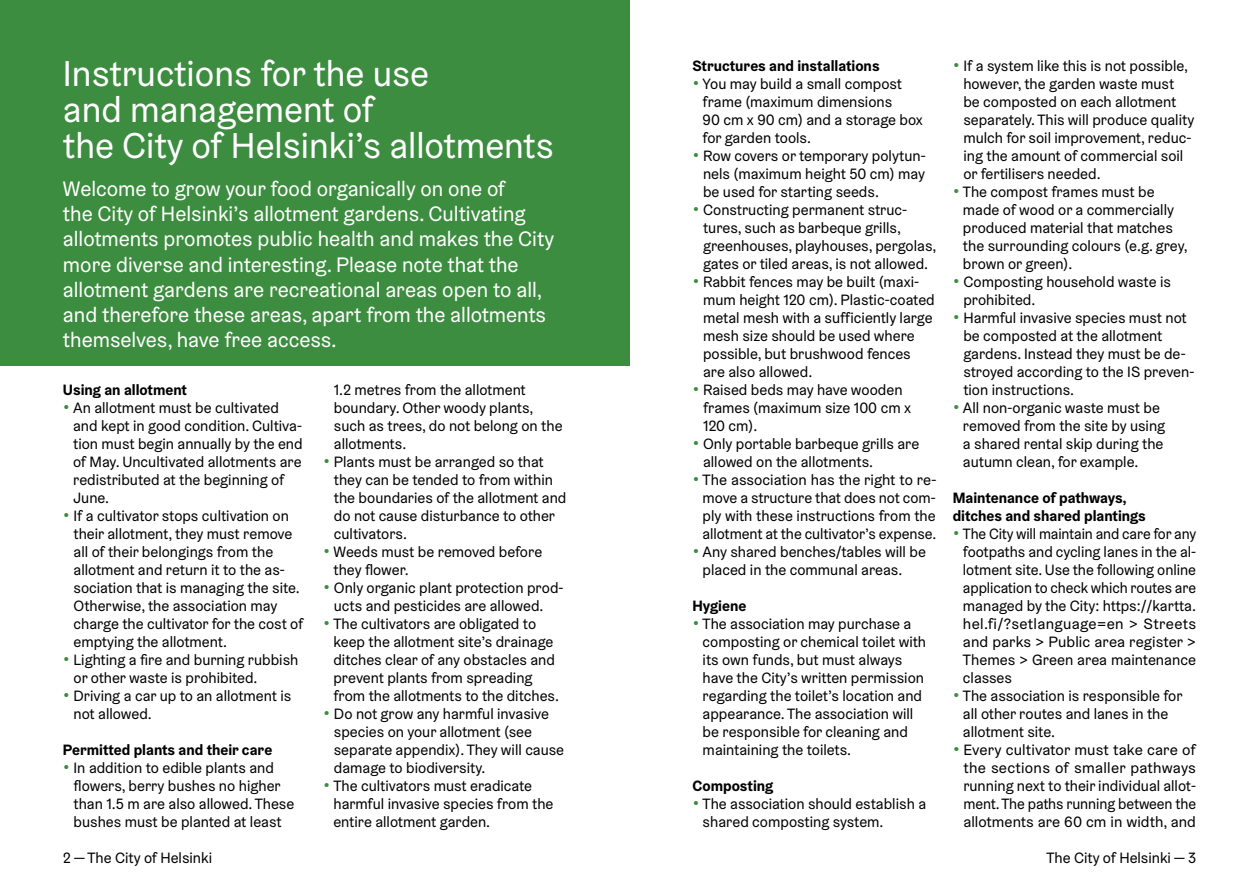
<style>
.page{position:relative;width:1259px;height:893px;background:#fff}
.page>*{position:absolute;margin:0;border:0;box-sizing:border-box;transform-origin:0 0}
.t1{font:36px/36px "Helsinki Grotesk";color:#fff}
.t2{font:21px/25.2px "Helsinki Grotesk";color:#fff}
.t3{font:15px/18px "Helsinki Grotesk";color:#000}
.t4{font:700 15px/18px "Helsinki Grotesk";color:#000}
.s1{font-size:22.5px;color:#3c8d3f}
</style>
<div class="page">
<div style="left:0;top:0;width:629px;height:366px;background:#3c8d3f"></div>
<h1 class="t1" style="left:63px;top:55px;width:492px">Instructions for the use<br>and management of<br>the City of Helsinki’s allotments</h1>
<p class="t2" style="left:63px;top:176px;width:493px">Welcome to grow your food organically on one of<br>the City of Helsinki’s allotment gardens. Cultivating allotments promotes public health and makes the City more diverse and interesting. Please note that the allotment gardens are recreational areas open to all, and therefore these areas, apart from the allotments themselves, have free access.</p>
<p class="t4" style="left:63px;top:380px;width:126px">Using an allotment</p>
<p class="t3" style="left:73px;top:398px;width:231px;text-indent:-10px"><span class="s1">•</span> An allotment must be cultivated and kept in good condition. Cultiva&shy;tion must begin annually by the end of May. Uncultivated allotments are redistributed at the beginning of<br>June.</p>
<p class="t3" style="left:74px;top:506px;width:231px;text-indent:-11px"><span class="s1">•</span> If a cultivator stops cultivation on their allotment, they must remove all of their belongings from the allotment and return it to the as&shy;sociation that is managing the site.<br>Otherwise, the association may charge the cultivator for the cost of emptying the allotment.</p>
<p class="t3" style="left:74px;top:650px;width:226px;text-indent:-11px"><span class="s1">•</span> Lighting a fire and burning rubbish or other waste is prohibited.</p>
<p class="t3" style="left:74px;top:686px;width:219px;text-indent:-11px"><span class="s1">•</span> Driving a car up to an allotment is not allowed.</p>
<p class="t4" style="left:63px;top:740px;width:211px">Permitted plants and their care</p>
<p class="t3" style="left:74px;top:758px;width:222px;text-indent:-11px"><span class="s1">•</span> In addition to edible plants and flowers, berry bushes no higher than 1.5 m are also allowed. These bushes must be planted at least</p>
<p class="t3" style="left:334px;top:380px;width:230px">1.2 metres from the allotment boundary. Other woody plants, such as trees, do not belong on the allotments.</p>
<p class="t3" style="left:334px;top:452px;width:234px;text-indent:-11px"><span class="s1">•</span> Plants must be arranged so that they can be tended to from within the boundaries of the allotment and do not cause disturbance to other cultivators.</p>
<p class="t3" style="left:333px;top:542px;width:210px;text-indent:-10px"><span class="s1">•</span> Weeds must be removed before they flower.</p>
<p class="t3" style="left:334px;top:578px;width:231px;text-indent:-11px"><span class="s1">•</span> Only organic plant protection prod&shy;ucts and pesticides are allowed.</p>
<p class="t3" style="left:333px;top:614px;width:227px;text-indent:-10px"><span class="s1">•</span> The cultivators are obligated to keep the allotment site’s drainage ditches clear of any obstacles and prevent plants from spreading from the allotments to the ditches.</p>
<p class="t3" style="left:334px;top:704px;width:232px;text-indent:-11px"><span class="s1">•</span> Do not grow any harmful invasive species on your allotment (see separate appendix). They will cause damage to biodiversity.</p>
<p class="t3" style="left:333px;top:776px;width:221px;text-indent:-10px"><span class="s1">•</span> The cultivators must eradicate harmful invasive species from the entire allotment garden.</p>
<p class="t4" style="left:692px;top:56px;width:189px">Structures and installations</p>
<p class="t3" style="left:702px;top:74px;width:222px;text-indent:-10px"><span class="s1">•</span> You may build a small compost frame (maximum dimensions<br>90 cm x 90 cm) and a storage box for garden tools.</p>
<p class="t3" style="left:703px;top:146px;width:224px;text-align:justify;text-indent:-11px"><span class="s1">•</span> Row covers or temporary polytun&shy;nels (maximum height 50 cm) may be used for starting seeds.</p>
<p class="t3" style="left:703px;top:200px;width:235px;text-indent:-11px"><span class="s1">•</span> Constructing permanent struc&shy;tures, such as barbeque grills, greenhouses, playhouses, pergolas, gates or tiled areas, is not allowed.</p>
<p class="t3" style="left:703px;top:272px;width:233px;text-indent:-11px"><span class="s1">•</span> Rabbit fences may be built (maxi&shy;mum height 120 cm). Plastic-coated metal mesh with a sufficiently large mesh size should be used where possible, but brushwood fences are also allowed.</p>
<p class="t3" style="left:703px;top:380px;width:210px;text-indent:-11px"><span class="s1">•</span> Raised beds may have wooden frames (maximum size 100 cm x<br>120 cm).</p>
<p class="t3" style="left:703px;top:434px;width:218px;text-indent:-11px"><span class="s1">•</span> Only portable barbeque grills are allowed on the allotments.</p>
<p class="t3" style="left:702px;top:470px;width:235px;text-align:justify;text-indent:-10px"><span class="s1">•</span> The association has the right to re&shy;move a structure that does not com&shy;ply with these instructions from the allotment at the cultivator’s expense.</p>
<p class="t3" style="left:702px;top:542px;width:225px;text-indent:-10px"><span class="s1">•</span> Any shared benches/tables will be placed in the communal areas.</p>
<p class="t4" style="left:692px;top:596px;width:55px">Hygiene</p>
<p class="t3" style="left:702px;top:614px;width:225px;text-indent:-10px"><span class="s1">•</span> The association may purchase a composting or chemical toilet with its own funds, but must always have the City’s written permission regarding the toilet’s location and appearance. The association will be responsible for cleaning and maintaining the toilets.</p>
<p class="t4" style="left:692px;top:776px;width:82px">Composting</p>
<p class="t3" style="left:702px;top:794px;width:225px;text-indent:-10px"><span class="s1">•</span> The association should establish a shared composting system.</p>
<p class="t3" style="left:963px;top:56px;width:232px;text-indent:-11px"><span class="s1">•</span> If a system like this is not possible, however, the garden waste must be composted on each allotment separately. This will produce quality mulch for soil improvement, reduc&shy;ing the amount of commercial soil or fertilisers needed.</p>
<p class="t3" style="left:963px;top:182px;width:226px;text-indent:-10px"><span class="s1">•</span> The compost frames must be made of wood or a commercially produced material that matches the surrounding colours (e.g. grey, brown or green).</p>
<p class="t3" style="left:963px;top:272px;width:209px;text-indent:-11px"><span class="s1">•</span> Composting household waste is prohibited.</p>
<p class="t3" style="left:963px;top:308px;width:232px;text-indent:-11px"><span class="s1">•</span> Harmful invasive species must not be composted at the allotment gardens. Instead they must be de&shy;stroyed according to the IS preven&shy;tion instructions.</p>
<p class="t3" style="left:963px;top:398px;width:204px;text-indent:-10px"><span class="s1">•</span> All non-organic waste must be removed from the site by using a shared rental skip during the autumn clean, for example.</p>
<p class="t4" style="left:952px;top:488px;width:195px">Maintenance of pathways, ditches and shared plantings</p>
<p class="t3" style="left:963px;top:524px;width:235px;text-align:justify;text-indent:-10px"><span class="s1">•</span> The City will maintain and care for any footpaths and cycling lanes in the al&shy;lotment site. Use the following online application to check which routes are managed by the City: https://kartta. hel.fi/?setlanguage=en &gt; Streets and parks &gt; Public area register &gt; Themes &gt; Green area maintenance classes</p>
<p class="t3" style="left:963px;top:686px;width:221px;text-indent:-10px"><span class="s1">•</span> The association is responsible for all other routes and lanes in the allotment site.</p>
<p class="t3" style="left:963px;top:740px;width:234px;text-align:justify;text-indent:-11px"><span class="s1">•</span> Every cultivator must take care of the sections of smaller pathways running next to their individual allot&shy;ment. The paths running between the allotments are 60 cm in width, and</p>
<p class="t3" style="left:63px;top:849px;width:151px">2 — The City of Helsinki</p>
<p class="t3" style="left:1046px;top:849px;width:151px">The City of Helsinki — 3</p>
</div>
